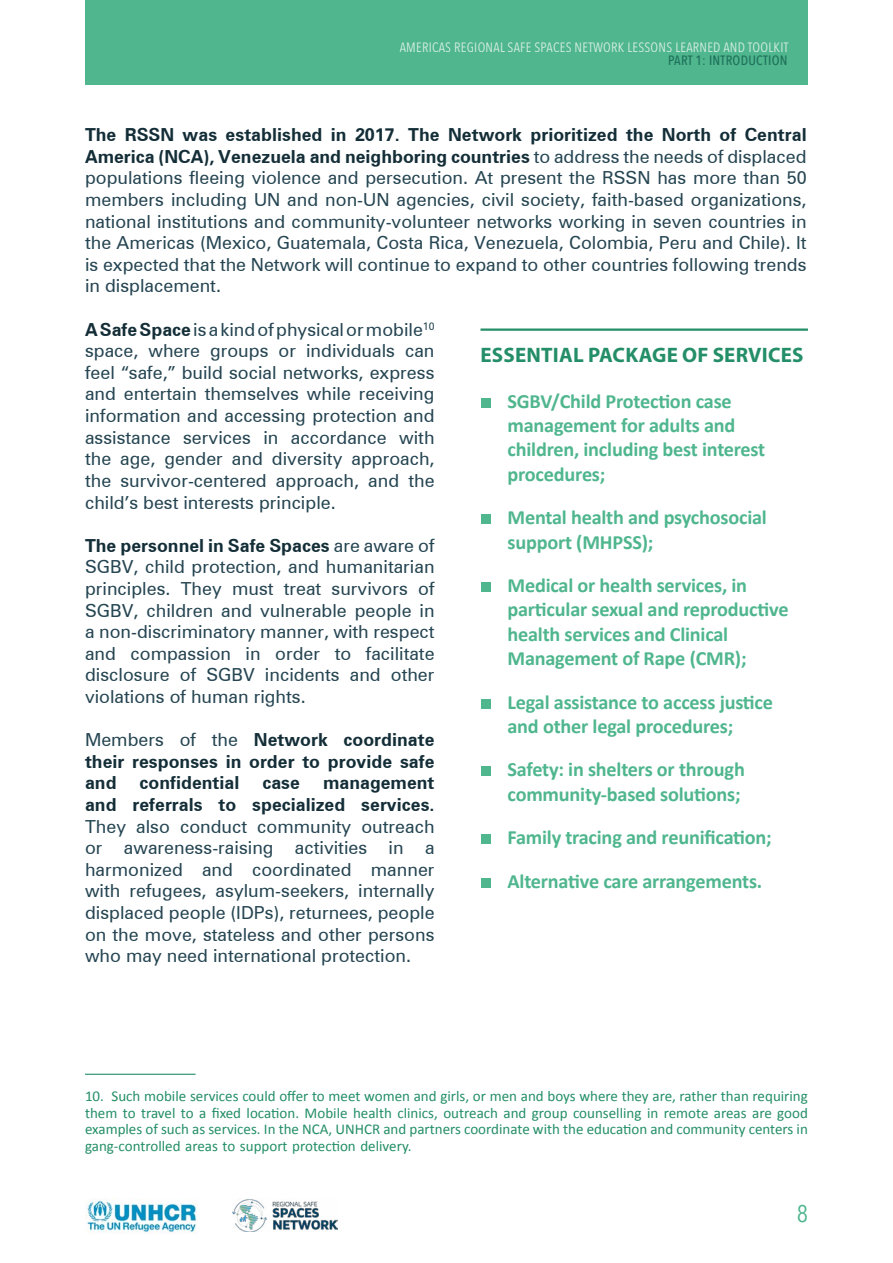
<style>
.page{position:relative;width:893px;height:1263px;background:#fff}
.page>*{position:absolute;margin:0;border:0;box-sizing:border-box;transform-origin:0 0}
.t1{font:24px "Avenir Next Condensed";color:#4fb68e}
.t2{font:700 21px "Myriad Pro";letter-spacing:.01em;color:#238e67}
.t3{font:700 20.25px/24.3px "Calibri";letter-spacing:-.01em;color:#4fb68e}
.t4{font:18px/21.6px "Zurich BT";color:#254552;text-align:justify}
.t5{font:700 18px/21.6px "Zurich BT";color:#142e38;text-align:justify}
.t6{font:15px/16.5px "Calibri";color:#238e67;text-align:justify}
.t7{font:13.5px "Avenir Next Condensed";letter-spacing:.02em;color:#fff}
.t8{font:500 13.5px "Avenir Next Condensed";letter-spacing:.02em;color:#1e705a}
.s1{font-weight:700;color:#142e38}
.s2{font-weight:400;color:#254552}
</style>
<div class="page">
<img style="left:232px;top:1199px;width:106px;height:32px">
<img style="left:85px;top:1198px;width:112px;height:35px">
<div style="left:85px;top:0;width:723px;height:85px;background:#4fb68e"></div>
<div style="left:480px;top:398px;width:10px;height:10px;background:#4fb68e"></div>
<div style="left:480px;top:514px;width:10px;height:10px;background:#4fb68e"></div>
<div style="left:480px;top:582px;width:10px;height:10px;background:#4fb68e"></div>
<div style="left:480px;top:698px;width:10px;height:10px;background:#4fb68e"></div>
<div style="left:480px;top:766px;width:10px;height:10px;background:#4fb68e"></div>
<div style="left:480px;top:834px;width:10px;height:10px;background:#4fb68e"></div>
<div style="left:480px;top:878px;width:10px;height:10px;background:#4fb68e"></div>
<hr style="left:480px;top:328px;width:328px;height:3px;background:#238e67">
<hr style="left:85px;top:1074px;width:111px;height:1px;background:#238e67">
<p class="t7" style="left:400px;top:39px;width:390px">AMERICAS REGIONAL SAFE SPACES NETWORK LESSONS LEARNED AND TOOLKIT</p>
<p class="t8" style="left:668px;top:52px;width:121px">PART 1: INTRODUCTION</p>
<p class="t4" style="left:85px;top:124px;width:723px"><span class="s1">The RSSN was established in 2017. The Network prioritized the North of Central America (NCA), Venezuela and neighboring countries</span> to address the needs of displaced populations fleeing violence and persecution. At present the RSSN has more than 50 members including UN and non-UN agencies, civil society, faith-based organizations, national institutions and community-volunteer networks working in seven countries in the Americas (Mexico, Guatemala, Costa Rica, Venezuela, Colombia, Peru and Chile). It is expected that the Network will continue to expand to other countries following trends in displacement.</p>
<p class="t4" style="left:85px;top:318px;width:351px"><span class="s1">A Safe Space</span> is a kind of physical or mobile<sup>10 </sup>space, where groups or individuals can feel “safe,” build social networks, express and entertain themselves while receiving information and accessing protection and assistance services in accordance with the age, gender and diversity approach, the survivor-centered approach, and the child’s best interests principle.</p>
<p class="t4" style="left:85px;top:534px;width:351px"><span class="s1">The personnel in Safe Spaces</span> are aware of SGBV, child protection, and humanitarian principles. They must treat survivors of SGBV, children and vulnerable people in a non-discriminatory manner, with respect and compassion in order to facilitate disclosure of SGBV incidents and other violations of human rights.</p>
<p class="t5" style="left:85px;top:729px;width:351px"><span class="s2">Members of the</span> Network coordinate their responses in order to provide safe and</p>
<p class="t2" style="left:480px;top:341px;width:159px">ESSENTIAL PACKAGE</p>
<p class="t2" style="left:682px;top:341px;width:110px">OF SERVICES</p>
<p class="t3" style="left:507px;top:389px;width:259px">SGBV/Child Protection case management for adults and children, including best interest procedures;</p>
<p class="t3" style="left:507px;top:505px;width:261px">Mental health and psychosocial support (MHPSS);</p>
<p class="t3" style="left:507px;top:573px;width:283px">Medical or health services, in particular sexual and reproductive health services and Clinical<br>Management of Rape (CMR);</p>
<p class="t3" style="left:507px;top:690px;width:267px">Legal assistance to access justice and other legal procedures;</p>
<p class="t3" style="left:507px;top:757px;width:239px">Safety: in shelters or through community-based solutions;</p>
<p class="t3" style="left:507px;top:816px;width:266px;line-height:43.5px">Family tracing and reunification;<br>Alternative care arrangements.</p>
<p class="t5" style="left:140px;top:772px;width:101px">confidential</p>
<p class="t5" style="left:262px;top:772px;width:39px">case</p>
<p class="t5" style="left:85px;top:772px;width:351px;text-align:right">management<br>and referrals to specialized services.</p>
<p class="t4" style="left:85px;top:815px;width:351px">They also conduct community outreach or awareness-raising activities in a harmonized and coordinated manner with refugees, asylum-seekers, internally displaced people (IDPs), returnees, people on the move, stateless and other persons who may need international protection.</p>
<p class="t6" style="left:85px;top:1088px;width:724px">10. Such mobile services could offer to meet women and girls, or men and boys where they are, rather than requiring them to travel to a fixed location. Mobile health clinics, outreach and group counselling in remote areas are good examples of such as services. In the NCA, UNHCR and partners coordinate with the education and community centers in gang-controlled areas to support protection delivery.</p>
<h1 class="t1" style="left:797px;top:1199px;width:13px">8</h1>
</div>
